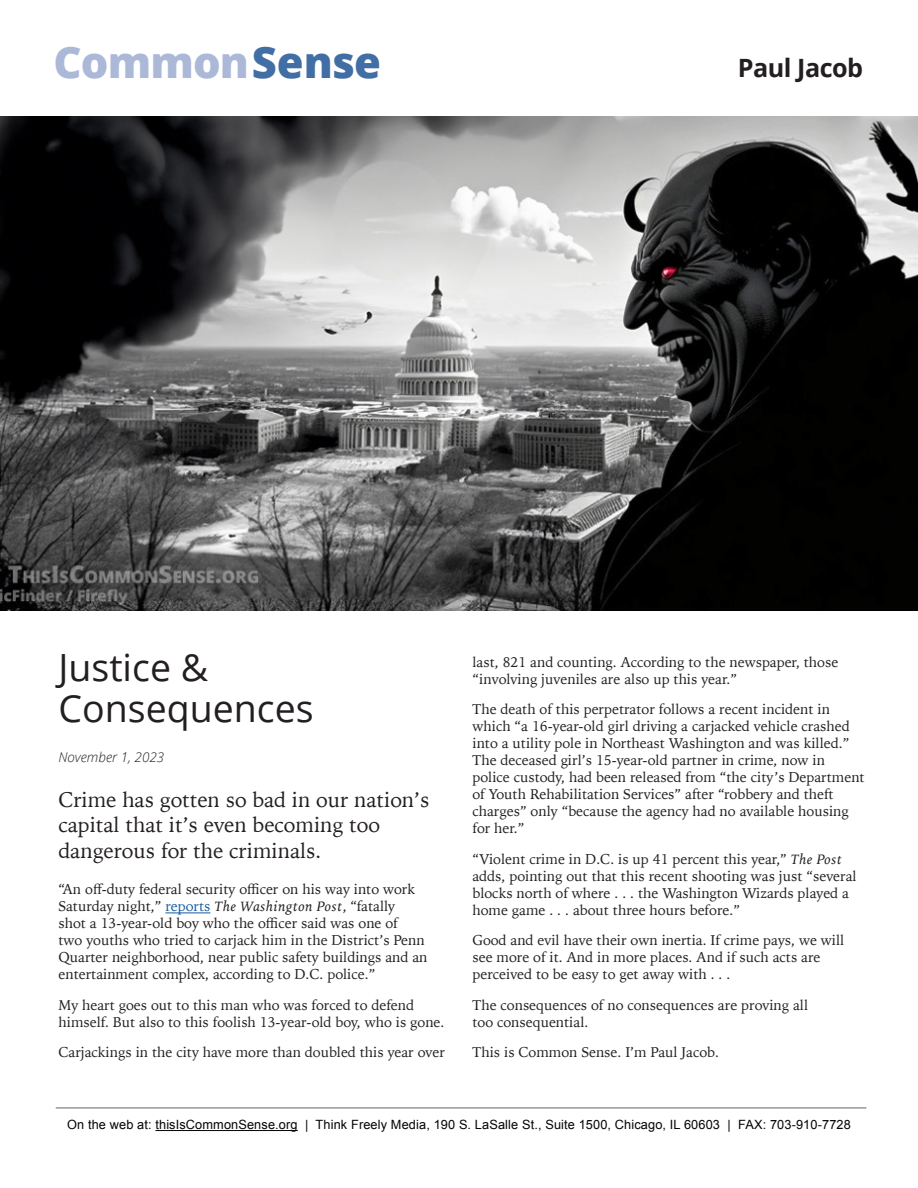
<style>
.page{position:relative;width:918px;height:1188px;background:#fff}
.page>*{position:absolute;margin:0;border:0;box-sizing:border-box;transform-origin:0 0}
.t1{font:800 43.5px "Open Sans";letter-spacing:-.02em;color:#abb8d8}
.t2{font:37.5px/41.4px "Open Sans";color:#231f20}
.t3{font:700 25.2px "Open Sans";letter-spacing:-.02em;color:#231f20}
.t4{font:21px/25.2px "Iowan Old Style";color:#231f20}
.t5{font:14.1px/17px "Iowan Old Style";color:#231f20}
.t6{font:italic 300 13.5px "Open Sans";color:#231f20}
.t7{font:12.75px "Arial";letter-spacing:.01em;color:#040503}
.s1{color:#416ea4}
.s2{color:#175d9e}
.s3{font-style:italic}
</style>
<div class="page">
<hr style="left:165px;top:913px;width:45px;height:1px;background:#175d9e">
<hr style="left:155px;top:1130px;width:143px;height:1px;background:#040503">
<hr style="left:56px;top:1108px;width:810px;height:1px;background:#636366">
<img style="left:0;top:117px;width:918px;height:494px">
<p class="t1" style="left:54px;top:29px;width:329px">Common<span class="s1">Sense</span></p>
<p class="t3" style="left:738px;top:51px;width:127px">Paul Jacob</p>
<p class="t2" style="left:58px;top:645px;width:257px">Justice &amp;<br>Consequences</p>
<p class="t6" style="left:58px;top:748px;width:107px">November 1, 2023</p>
<p class="t4" style="left:58px;top:786px;width:372px">Crime has gotten so bad in our nation’s capital that it’s even becoming too dangerous for the criminals.</p>
<p class="t5" style="left:58px;top:880px;width:370px">“An off-duty federal security officer on his way into work Saturday night,” <span class="s2">reports</span> <span class="s3">The Washington Post</span>, “fatally<br>shot a 13-year-old boy who the officer said was one of<br>two youths who tried to carjack him in the District’s Penn Quarter neighborhood, near public safety buildings and an entertainment complex, according to D.C. police.”</p>
<p class="t5" style="left:58px;top:996px;width:388px">My heart goes out to this man who was forced to defend himself. But also to this foolish 13-year-old boy, who is gone.</p>
<p class="t5" style="left:58px;top:1043px;width:388px">Carjackings in the city have more than doubled this year over</p>
<p class="t5" style="left:472px;top:653px;width:367px">last, 821 and counting. According to the newspaper, those “involving juveniles are also up this year.”</p>
<p class="t5" style="left:472px;top:700px;width:394px">The death of this perpetrator follows a recent incident in which “a 16-year-old girl driving a carjacked vehicle crashed into a utility pole in Northeast Washington and was killed.” The deceased girl’s 15-year-old partner in crime, now in police custody, had been released from “the city’s Department of Youth Rehabilitation Services” after “robbery and theft charges” only “because the agency had no available housing for her.”</p>
<p class="t5" style="left:472px;top:850px;width:386px">“Violent crime in D.C. is up 41 percent this year,” <span class="s3">The Post </span>adds, pointing out that this recent shooting was just “several blocks north of where . . . the Washington Wizards played a home game . . . about three hours before.”</p>
<p class="t5" style="left:472px;top:931px;width:373px">Good and evil have their own inertia. If crime pays, we will see more of it. And in more places. And if such acts are perceived to be easy to get away with . . .</p>
<p class="t5" style="left:472px;top:996px;width:337px">The consequences of no consequences are proving all too consequential.</p>
<p class="t5" style="left:472px;top:1043px;width:248px">This is Common Sense. I’m Paul Jacob.</p>
<p class="t7" style="left:67px;top:1116px;width:785px">On the web at: thisIsCommonSense.org | Think Freely Media, 190 S. LaSalle St., Suite 1500, Chicago, IL 60603 | FAX: 703-910-7728</p>
</div>
